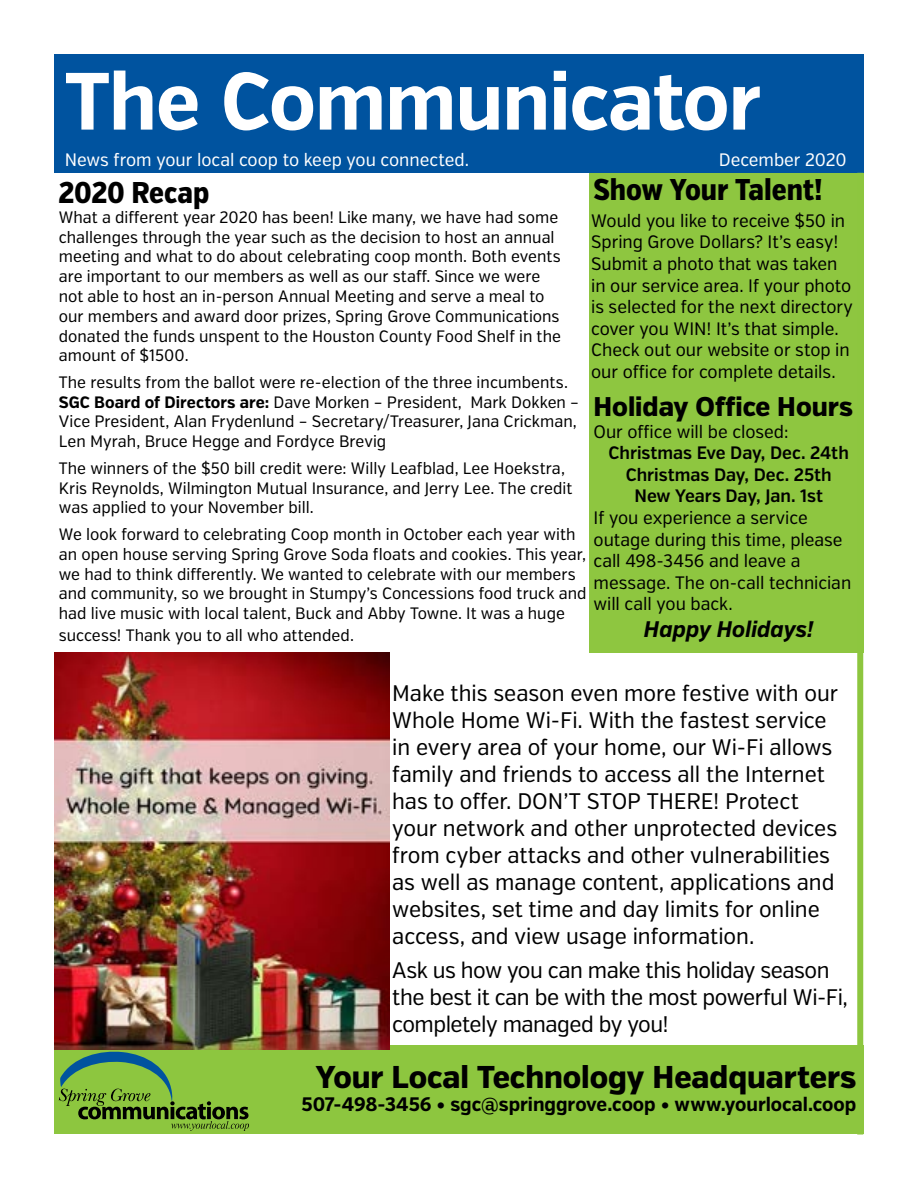
<style>
.page{position:relative;width:918px;height:1188px;background:#fff}
.page>*{position:absolute;margin:0;border:0;box-sizing:border-box;transform-origin:0 0}
.t1{font:700 81px "Verb Cond";letter-spacing:-.01em;color:#fff}
.t2{font:800 31.5px "Verb Cond";color:#000}
.t3{font:800 30px "Verb Ex Cond";letter-spacing:-.005em;color:#000}
.t4{font:800 27px "Verb Cond";color:#000}
.t5{font:22.5px/27px "Verb Cond";letter-spacing:-.005em;color:#000}
.t6{font:22.5px/27px "Verb Cond";letter-spacing:-.025em;color:#000}
.t7{font:italic 700 22.5px "Verb Cond";color:#000}
.t8{font:700 19.5px "Verb Cond";color:#000}
.t9{font:18px/21.6px "Verb Cond";letter-spacing:-.005em;color:#000}
.t10{font:600 18px/21.6px "Verb Cond";color:#000;text-align:center}
.t11{font:18px "Verb Cond";color:#fff}
.t12{font:16.5px/19.8px "Verb Cond";color:#000}
.s1{font-weight:700}
</style>
<div class="page">
<div style="left:589px;top:173px;width:275px;height:479px;background:#8ec640"></div>
<div style="left:54px;top:54px;width:810px;height:119px;background:#00539f"></div>
<div style="left:54px;top:1046px;width:810px;height:88px;background:#8dc63f"></div>
<svg style="left:59px;top:1051px;width:190px;height:80px"></svg>
<img style="left:54px;top:652px;width:335px;height:397px">
<div style="left:857px;top:173px;width:6px;height:962px;background:#8dc63f"></div>
<h1 class="t1" style="left:65px;top:52px;width:698px">The Communicator</h1>
<p class="t11" style="left:65px;top:149px;width:406px">News from your local coop to keep you connected.</p>
<p class="t11" style="left:719px;top:149px;width:130px">December 2020</p>
<h3 class="t3" style="left:594px;top:171px;width:231px">Show Your Talent!</h3>
<p class="t9" style="left:591px;top:210px;width:263px">Would you like to receive $50 in<br>Spring Grove Dollars? It’s easy!<br>Submit a photo that was taken in our service area. If your photo is selected for the next directory cover you WIN! It’s that simple.<br>Check out our website or stop in our office for complete details.</p>
<h3 class="t3" style="left:58px;top:175px;width:152px">2020 Recap</h3>
<p class="t12" style="left:59px;top:207px;width:504px">What a different year 2020 has been! Like many, we have had some challenges through the year such as the decision to host an annual meeting and what to do about celebrating coop month. Both events are important to our members as well as our staff. Since we were not able to host an in-person Annual Meeting and serve a meal to our members and award door prizes, Spring Grove Communications donated the funds unspent to the Houston County Food Shelf in the amount of $1500.</p>
<p class="t12" style="left:59px;top:372px;width:522px">The results from the ballot were re-election of the three incumbents.<br><span class="s1">SGC Board of Directors are:</span> Dave Morken – President, Mark Dokken – Vice President, Alan Frydenlund – Secretary/Treasurer, Jana Crickman, Len Myrah, Bruce Hegge and Fordyce Brevig</p>
<p class="t12" style="left:59px;top:458px;width:515px">The winners of the $50 bill credit were: Willy Leafblad, Lee Hoekstra,<br>Kris Reynolds, Wilmington Mutual Insurance, and Jerry Lee. The credit was applied to your November bill.</p>
<p class="t12" style="left:59px;top:525px;width:529px">We look forward to celebrating Coop month in October each year with an open house serving Spring Grove Soda floats and cookies. This year, we had to think differently. We wanted to celebrate with our members and community, so we brought in Stumpy’s Concessions food truck and had live music with local talent, Buck and Abby Towne. It was a huge</p>
<p class="t12" style="left:59px;top:625px;width:297px">success! Thank you to all who attended.</p>
<h3 class="t4" style="left:594px;top:390px;width:261px">Holiday Office Hours</h3>
<p class="t9" style="left:594px;top:421px;width:196px">Our office will be closed:</p>
<p class="t10" style="left:609px;top:442px;width:242px">Christmas Eve Day, Dec. 24th<br>Christmas Day, Dec. 25th<br>New Years Day, Jan. 1st</p>
<p class="t9" style="left:594px;top:507px;width:259px">If you experience a service outage during this time, please call 498-3456 and leave a message. The on-call technician will call you back.</p>
<h3 class="t7" style="left:644px;top:616px;width:171px">Happy Holidays!</h3>
<p class="t5" style="left:392px;top:680px;width:447px">Make this season even more festive with our Whole Home Wi-Fi. With the fastest service in every area of your home, our Wi-Fi allows family and friends to access all the Internet has to offer. DON’T STOP THERE! Protect your network and other unprotected devices from cyber attacks and other vulnerabilities as well as manage content, applications and websites, set time and day limits for online access, and view usage information.</p>
<h3 class="t6" style="left:392px;top:957px;width:457px">Ask us how you can make this holiday season the best it can be with the most powerful Wi-Fi, completely managed by you!</h3>
<h2 class="t2" style="left:316px;top:1058px;width:542px">Your Local Technology Headquarters</h2>
<p class="t8" style="left:302px;top:1093px;width:556px">507-498-3456 • sgc@springgrove.coop • www.yourlocal.coop</p>
</div>
